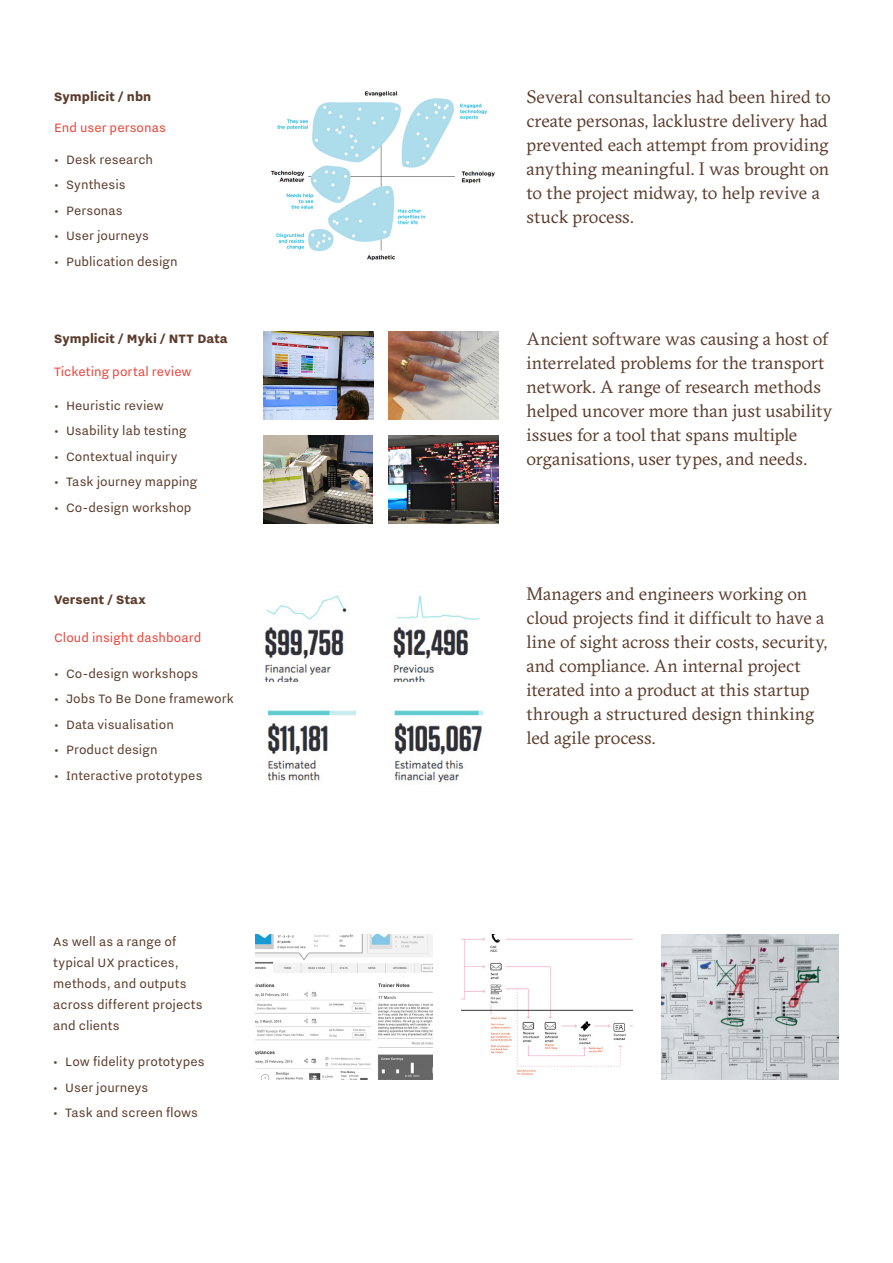
<style>
.page{position:relative;width:893px;height:1263px;background:#fff}
.page>*{position:absolute;margin:0;border:0;box-sizing:border-box;transform-origin:0 0}
.t1{font:18px/24px "GT Sectra Trial";letter-spacing:-.005em;color:#5b3c2c}
.t2{font:15px/21px "Nitti Grotesk";letter-spacing:.005em;color:#5b3c2c}
.t3{font:15px "Nitti Grotesk";letter-spacing:.005em;color:#ef4136}
.t4{font:800 15px "Nitti Grotesk";letter-spacing:.005em;color:#5b3c2c}
</style>
<div class="page">
<img style="left:264px;top:595px;width:83px;height:87px">
<img style="left:393px;top:595px;width:87px;height:87px">
<img style="left:267px;top:710px;width:90px;height:71px">
<img style="left:394px;top:710px;width:90px;height:73px">
<img style="left:264px;top:332px;width:109px;height:87px">
<img style="left:263px;top:436px;width:110px;height:87px">
<img style="left:388px;top:332px;width:111px;height:87px">
<img style="left:388px;top:436px;width:110px;height:87px">
<img style="left:271px;top:91px;width:224px;height:170px">
<img style="left:662px;top:934px;width:177px;height:146px">
<img style="left:462px;top:934px;width:171px;height:141px">
<img style="left:255px;top:934px;width:178px;height:146px">
<p class="t4" style="left:54px;top:89px;width:99px">Symplicit / nbn</p>
<p class="t3" style="left:54px;top:119px;width:114px">End user personas</p>
<p class="t2" style="left:54px;top:149px;width:101px">• Desk research</p>
<p class="t2" style="left:54px;top:174px;width:73px">• Synthesis</p>
<p class="t2" style="left:54px;top:200px;width:70px">• Personas</p>
<p class="t2" style="left:54px;top:225px;width:96px">• User journeys</p>
<p class="t2" style="left:54px;top:251px;width:125px">• Publication design</p>
<p class="t1" style="left:527px;top:87px;width:306px">Several consultancies had been hired to create personas, lacklustre delivery had prevented each attempt from providing anything meaningful. I was brought on to the project midway, to help revive a stuck process.</p>
<p class="t4" style="left:54px;top:330px;width:175px">Symplicit / Myki / NTT Data</p>
<p class="t1" style="left:527px;top:329px;width:307px">Ancient software was causing a host of interrelated problems for the transport network. A range of research methods helped uncover more than just usability issues for a tool that spans multiple organisations, user types, and needs.</p>
<p class="t3" style="left:54px;top:364px;width:139px">Ticketing portal review</p>
<p class="t2" style="left:54px;top:394px;width:111px">• Heuristic review</p>
<p class="t2" style="left:54px;top:420px;width:134px">• Usability lab testing</p>
<p class="t2" style="left:54px;top:445px;width:125px">• Contextual inquiry</p>
<p class="t2" style="left:54px;top:471px;width:145px">• Task journey mapping</p>
<p class="t2" style="left:54px;top:496px;width:139px">• Co-design workshop</p>
<p class="t4" style="left:54px;top:591px;width:93px">Versent / Stax</p>
<p class="t3" style="left:54px;top:629px;width:149px">Cloud insight dashboard</p>
<p class="t2" style="left:54px;top:662px;width:146px">• Co-design workshops</p>
<p class="t2" style="left:54px;top:688px;width:181px">• Jobs To Be Done framework</p>
<p class="t2" style="left:54px;top:713px;width:121px">• Data visualisation</p>
<p class="t2" style="left:54px;top:739px;width:105px">• Product design</p>
<p class="t2" style="left:54px;top:764px;width:150px">• Interactive prototypes</p>
<p class="t2" style="left:53px;top:930px;width:151px">As well as a range of typical UX practices, methods, and outputs across different projects and clients</p>
<p class="t2" style="left:53px;top:1051px;width:153px">• Low fidelity prototypes</p>
<p class="t2" style="left:53px;top:1077px;width:96px">• User journeys</p>
<p class="t2" style="left:53px;top:1102px;width:146px">• Task and screen flows</p>
<p class="t1" style="left:527px;top:584px;width:302px">Managers and engineers working on cloud projects find it difficult to have a line of sight across their costs, security, and compliance. An internal project iterated into a product at this startup through a structured design thinking led agile process.</p>
</div>
